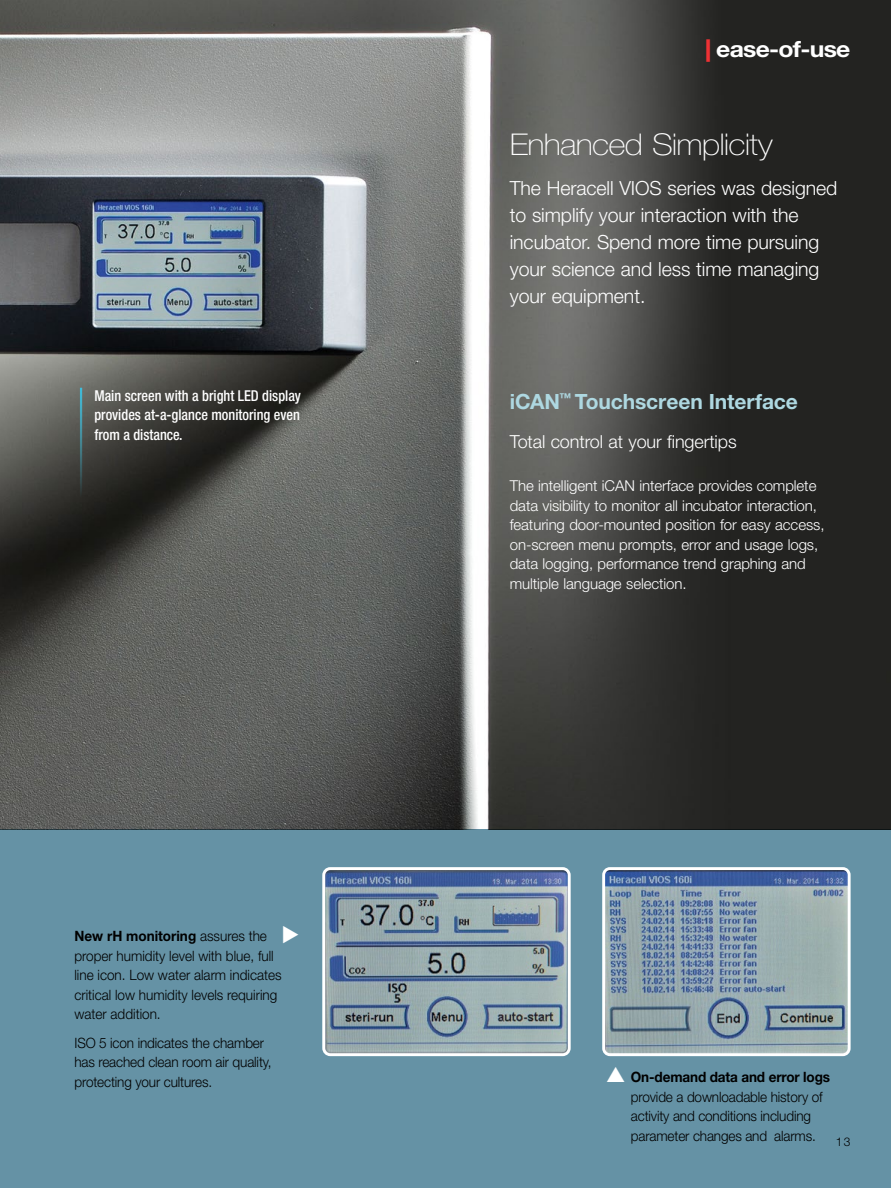
<style>
.page{position:relative;width:891px;height:1188px;background:#fff}
.page>*{position:absolute;margin:0;border:0;box-sizing:border-box;transform-origin:0 0}
.t1{font:100 30px "Helvetica Neue LT Std";letter-spacing:-.025em;color:#fff;scale:1.1 1}
.t2{font:700 22.5px "Helvetica Neue LT Std";letter-spacing:-.03em;color:#fff;scale:1.1 1}
.t3{font:700 21px "Helvetica Neue LT Std";letter-spacing:-.005em;color:#aed8e1}
.t4{font:300 19.5px/27px "Helvetica Neue LT Std";letter-spacing:-.005em;color:#fff}
.t5{font:300 18px "Helvetica Neue LT Std";letter-spacing:-.005em;color:#fff}
.t6{font:300 15px/19.5px "Helvetica Neue LT Std";letter-spacing:-.005em;color:#fff}
.t7{font:500 condensed 15px/19.5px "Helvetica Neue LT Std";color:#fff;text-align:justify;scale:.95 1}
.t8{font:300 14.25px/19.5px "Helvetica Neue LT Std";letter-spacing:-.01em;color:#000;scale:.95 1}
.t9{font:700 14.25px "Helvetica Neue LT Std";letter-spacing:-.01em;color:#000;scale:.95 1}
.t10{font:300 12px "Helvetica Neue LT Std";color:#000}
.s1{font-weight:700}
.s2{font-weight:800;color:#ee3134}
</style>
<div class="page">
<img style="left:0;top:0;width:891px;height:829px">
<div style="left:0;top:829px;width:891px;height:359px;background:#6592a5"></div>
<img style="left:606px;top:871px;width:241px;height:181px">
<div style="left:602px;top:867px;width:249px;height:189px;border:3px solid #fff;border-radius:6px"></div>
<img style="left:326px;top:871px;width:241px;height:181px">
<div style="left:322px;top:867px;width:249px;height:189px;border:3px solid #fff;border-radius:7px"></div>
<hr style="left:80px;top:388px;width:2px;height:109px;background:#3fbcda">
<p class="t7" style="left:94px;top:385px;width:219px">Main screen with a bright LED display provides at-a-glance monitoring even from a distance.</p>
<p class="t8" style="left:74px;top:926px;width:220px"><span class="s1">New rH monitoring</span> assures the proper humidity level with blue, full line icon. Low water alarm indicates critical low humidity levels requiring water addition.</p>
<p class="t8" style="left:74px;top:1033px;width:209px">ISO 5 icon indicates the chamber has reached clean room air quality, protecting your cultures.</p>
<h2 class="t2" style="left:705px;top:35px;width:133px"><span class="s2">|</span> ease-of-use</h2>
<h1 class="t1" style="left:510px;top:127px;width:241px">Enhanced Simplicity</h1>
<h3 class="t4" style="left:510px;top:174px;width:329px">The Heracell VIOS series was designed to simplify your interaction with the incubator. Spend more time pursuing your science and less time managing your equipment.</h3>
<h3 class="t3" style="left:510px;top:388px;width:290px">iCAN<sup>™</sup> Touchscreen Interface</h3>
<p class="t5" style="left:510px;top:430px;width:228px">Total control at your fingertips</p>
<p class="t6" style="left:510px;top:476px;width:316px">The intelligent iCAN interface provides complete data visibility to monitor all incubator interaction, featuring door-mounted position for easy access, on-screen menu prompts, error and usage logs, data logging, performance trend graphing and multiple language selection.</p>
<p class="t9" style="left:631px;top:1068px;width:211px">On-demand data and error logs</p>
<p class="t8" style="left:631px;top:1087px;width:203px">provide a downloadable history of activity and conditions including parameter changes and alarms.</p>
<p class="t10" style="left:836px;top:1134px;width:16px">13</p>
</div>
